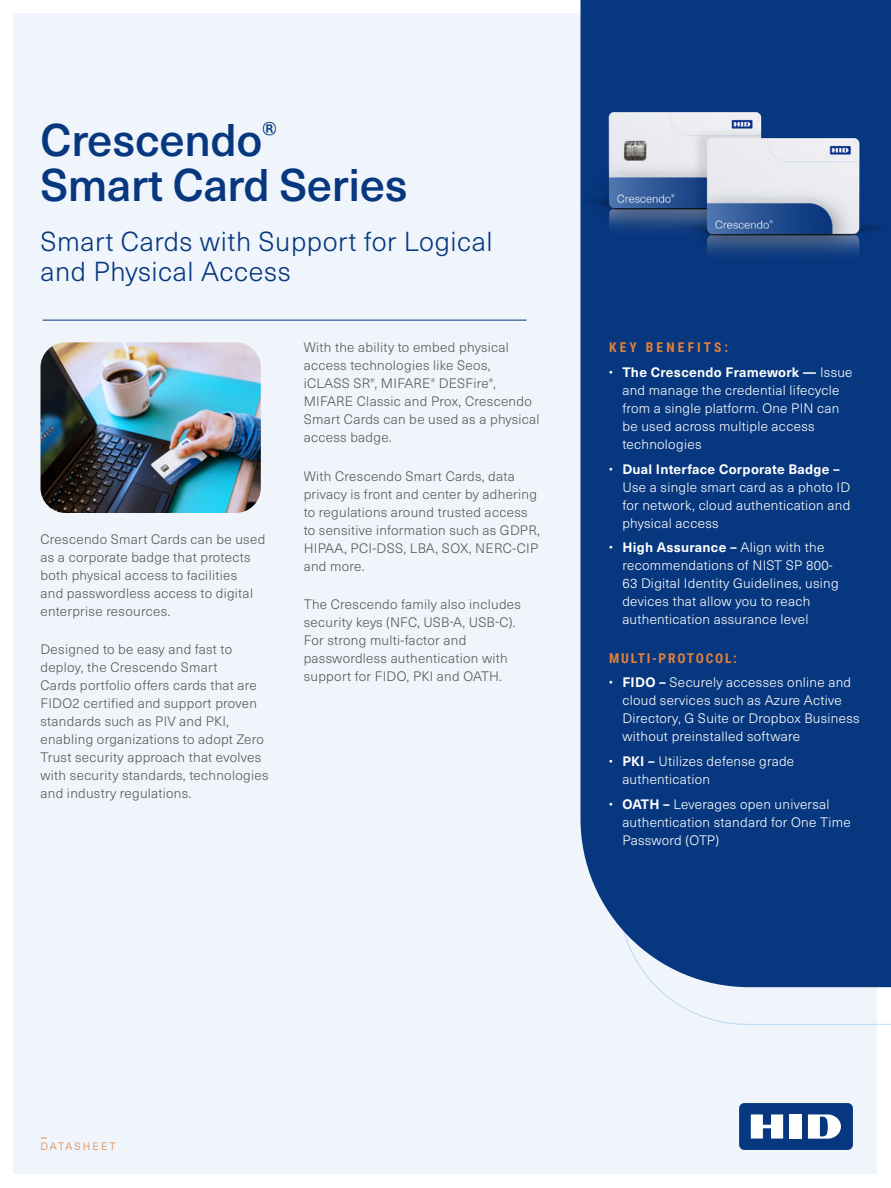
<style>
.page{position:relative;width:891px;height:1188px;background:#fff}
.page>*{position:absolute;margin:0;border:0;box-sizing:border-box;transform-origin:0 0}
.ds_1st_page_large_top_header_body{font:500 45px/45px "Neue Haas Unica Pro";letter-spacing:-.01em;color:#07377e}
.ds_1st_page_section_header_body{font:300 27px/30px "Neue Haas Unica Pro";letter-spacing:.02em;color:#07377e}
.ds_doument_type_title__there_is_a_char_s{font:100 25.5px "Neue Haas Unica Pro";color:#e2813c}
.ds_main_body{font:300 13.5px/18px "Neue Haas Unica Pro";letter-spacing:.02em;color:#58595b}
.t1{font:300 13.5px/18px "Neue Haas Unica Pro";letter-spacing:.02em;color:#fff}
.ds_blue_box_bullet_list_header_-_orange{font:700 13.5px "Roboto Condensed";letter-spacing:.135em;color:#e2813c}
.ds_small_section_subhead_body_-_orange{font:700 13.5px "Roboto Condensed";letter-spacing:.235em;color:#e2813c}
.ds_doument_type_title__there_is_a_char_s-2{font:300 10.5px "Neue Haas Unica Pro";letter-spacing:.185em;color:#e2813c}
.s1{font-weight:700}
</style>
<div class="page">
<div style="left:14px;top:14px;width:864px;height:1160px;background:#eff5fb"></div>
<div style="left:580px;top:0;width:311px;height:987px;background:#07377e"></div>
<div style="left:739px;top:1103px;width:114px;height:47px;background:#07377e;border-radius:5px"></div>
<div style="left:790px;top:1114px;width:12px;height:25px;background:#fff"></div>
<svg style="left:751px;top:1114px;width:32px;height:25px"></svg>
<svg style="left:808px;top:1114px;width:33px;height:25px"></svg>
<hr style="left:43px;top:320px;width:484px;height:1px;background:#07377e">
<img style="left:580px;top:36px;width:311px;height:297px">
<img style="left:40px;top:342px;width:221px;height:171px">
<p class="ds_1st_page_large_top_header_body" style="left:40px;top:118px;width:369px">Crescendo<sup>®<br></sup>Smart Card Series</p>
<p class="ds_1st_page_section_header_body" style="left:40px;top:227px;width:454px">Smart Cards with Support for Logical and Physical Access</p>
<p class="ds_main_body" style="left:40px;top:530px;width:226px">Crescendo Smart Cards can be used as a corporate badge that protects both physical access to facilities<br>and passwordless access to digital enterprise resources.</p>
<p class="ds_main_body" style="left:40px;top:640px;width:230px">Designed to be easy and fast to deploy, the Crescendo Smart<br>Cards portfolio offers cards that are FIDO2 certified and support proven standards such as PIV and PKI, enabling organizations to adopt Zero Trust security approach that evolves with security standards, technologies and industry regulations.</p>
<p class="ds_main_body" style="left:304px;top:339px;width:237px">With the ability to embed physical access technologies like Seos, iCLASS SR<sup>®</sup>, MIFARE<sup>®</sup> DESFire<sup>®</sup>,<br>MIFARE Classic and Prox, Crescendo<br>Smart Cards can be used as a physical access badge.</p>
<p class="ds_main_body" style="left:304px;top:467px;width:238px">With Crescendo Smart Cards, data privacy is front and center by adhering to regulations around trusted access to sensitive information such as GDPR,<br>HIPAA, PCI-DSS, LBA, SOX, NERC-CIP and more.</p>
<p class="ds_main_body" style="left:304px;top:595px;width:219px">The Crescendo family also includes security keys (NFC, USB-A, USB-C).<br>For strong multi-factor and passwordless authentication with support for FIDO, PKI and OATH.</p>
<p class="ds_small_section_subhead_body_-_orange" style="left:609px;top:338px;width:121px">KEY BENEFITS:</p>
<p class="t1" style="left:622px;top:363px;width:232px;text-indent:-14px">• <span class="s1">The Crescendo Framework —</span> Issue and manage the credential lifecycle from a single platform. One PIN can be used across multiple access technologies</p>
<p class="t1" style="left:622px;top:460px;width:229px;text-indent:-14px">• <span class="s1">Dual Interface Corporate Badge –<br></span>Use a single smart card as a photo ID for network, cloud authentication and physical access</p>
<p class="t1" style="left:622px;top:539px;width:218px;text-indent:-14px">• <span class="s1">High Assurance –</span> Align with the recommendations of NIST SP 800- 63 Digital Identity Guidelines, using devices that allow you to reach authentication assurance level</p>
<p class="ds_blue_box_bullet_list_header_-_orange" style="left:609px;top:648px;width:129px">MULTI-PROTOCOL:</p>
<p class="t1" style="left:622px;top:674px;width:239px;text-indent:-14px">• <span class="s1">FIDO –</span> Securely accesses online and cloud services such as Azure Active Directory, G Suite or Dropbox Business without preinstalled software</p>
<p class="t1" style="left:622px;top:753px;width:173px;text-indent:-14px">• <span class="s1">PKI –</span> Utilizes defense grade authentication</p>
<p class="t1" style="left:622px;top:795px;width:230px;text-indent:-14px">• <span class="s1">OATH –</span> Leverages open universal authentication standard for One Time<br>Password (OTP)</p>
<p class="ds_doument_type_title__there_is_a_char_s" style="left:40px;top:1123px;width:9px">-</p>
<p class="ds_doument_type_title__there_is_a_char_s-2" style="left:40px;top:1140px;width:77px">DATASHEET</p>
</div>
